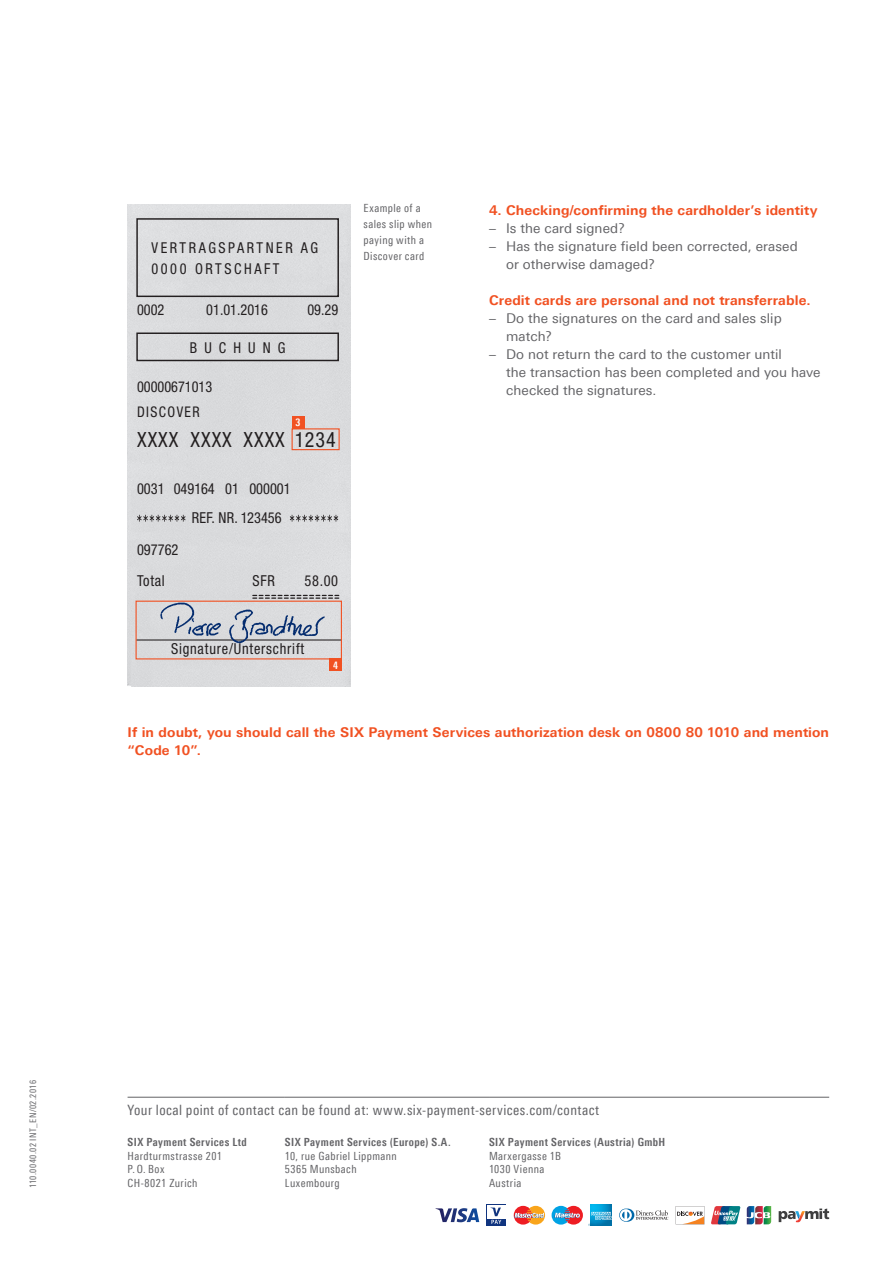
<style>
.page{position:relative;width:893px;height:1263px;background:#fff}
.page>*{position:absolute;margin:0;border:0;box-sizing:border-box;transform-origin:0 0}
.t1{font:condensed 21px "Helvetica Neue";letter-spacing:.05em;color:#231f20;scale:.95 1}
.t2{font:condensed 15.15px/29.7px "Helvetica Neue";letter-spacing:.015em;color:#231f20;scale:.95 1}
.t3{font:condensed 15.15px "Helvetica Neue";letter-spacing:.055em;color:#231f20;scale:.95 1}
.t4{font:condensed 15px/21px "Helvetica Neue";letter-spacing:.18em;color:#231f20;scale:.95 1}
.t5{font:condensed 15px "Helvetica Neue";color:#231f20;scale:.95 1}
.t6{font:condensed 15px "Helvetica Neue";letter-spacing:.5em;color:#231f20;scale:.95 1}
.t7{font:condensed 14.7px "Helvetica Neue";letter-spacing:.1em;color:#231f20;scale:.95 1}
.t8{font:14.25px "Linotype Univers 420 Cn";letter-spacing:.03em;color:#636366}
.t9{font:13.5px/18px "Linotype Univers 430";letter-spacing:.01em;color:#636366}
.t10{font:700 13.5px/18px "Linotype Univers 630";letter-spacing:.01em;color:#f15122}
.t11{font:11.25px/13.5px "Linotype Univers 420 Cn";letter-spacing:.035em;color:#636366}
.t12{font:700 11.25px "Linotype Univers 620 Cn";letter-spacing:.04em;color:#636366}
.t13{font:700 10.5px "Linotype Univers 620 Cn";color:#fff}
.t14{font:9px "Linotype Univers 420 Cn";letter-spacing:.055em;color:#636366}
</style>
<div class="page">
<img style="left:591px;top:1205px;width:21px;height:1px">
<svg style="left:747px;top:1206px;width:24px;height:18px"></svg>
<div style="left:552px;top:1206px;width:18px;height:18px;background:#00a2e4;border-radius:50%"></div>
<svg style="left:554px;top:1206px;width:58px;height:20px"></svg>
<svg style="left:514px;top:1206px;width:31px;height:18px"></svg>
<svg style="left:435px;top:1208px;width:44px;height:14px"></svg>
<svg style="left:619px;top:1208px;width:50px;height:14px"></svg>
<svg style="left:779px;top:1208px;width:50px;height:14px"></svg>
<svg style="left:711px;top:1206px;width:29px;height:18px"></svg>
<svg style="left:486px;top:1205px;width:20px;height:21px"></svg>
<div style="left:487px;top:1205px;width:18px;height:13px;background:#fff"></div>
<svg style="left:490px;top:1207px;width:11px;height:17px"></svg>
<svg style="left:676px;top:1206px;width:28px;height:18px"></svg>
<hr style="left:128px;top:1097px;width:157px;height:1px;background:#636366">
<hr style="left:285px;top:1097px;width:204px;height:1px;background:#636366">
<hr style="left:489px;top:1097px;width:340px;height:1px;background:#636366">
<div style="left:128px;top:204px;width:223px;height:482px;background:#dbdbdd"></div>
<div style="left:136px;top:218px;width:203px;height:79px;border:1px solid #231f20"></div>
<div style="left:136px;top:332px;width:203px;height:29px;border:1px solid #231f20"></div>
<svg style="left:137px;top:515px;width:48px;height:7px"></svg>
<svg style="left:290px;top:515px;width:48px;height:7px"></svg>
<svg style="left:253px;top:595px;width:86px;height:4px"></svg>
<div style="left:292px;top:428px;width:48px;height:22px;border:1px solid #f15122"></div>
<hr style="left:136px;top:639px;width:206px;height:1px;background:#231f20">
<img style="left:155px;top:596px;width:177px;height:54px">
<div style="left:136px;top:601px;width:206px;height:58px;border:1px solid #f15122"></div>
<div style="left:292px;top:416px;width:12px;height:13px;background:#f15122"></div>
<div style="left:329px;top:658px;width:13px;height:13px;background:#f15122"></div>
<p class="t4" style="left:152px;top:237px;width:177px">VERTRAGSPARTNER AG<br>0000 ORTSCHAFT</p>
<p class="t4" style="left:137px;top:299px;width:30px">0002</p>
<p class="t4" style="left:206px;top:299px;width:66px">01.01.2016</p>
<p class="t4" style="left:307px;top:299px;width:34px">09.29</p>
<p class="t6" style="left:190px;top:339px;width:102px">BUCHUNG</p>
<p class="t5" style="left:137px;top:377px;width:81px">00000671013</p>
<p class="t7" style="left:137px;top:403px;width:67px">DISCOVER</p>
<h1 class="t1" style="left:137px;top:427px;width:210px">XXXX XXXX XXXX 1234</h1>
<p class="t2" style="left:192px;top:473px;width:105px;text-indent:-55px">0031 049164 01 000001<br>REF. NR. 123456</p>
<p class="t2" style="left:137px;top:534px;width:45px;line-height:31.5px">097762<br>Total</p>
<p class="t13" style="left:296px;top:416px;width:6px">3</p>
<p class="t2" style="left:253px;top:566px;width:25px">SFR</p>
<p class="t2" style="left:305px;top:566px;width:37px">58.00</p>
<p class="t3" style="left:171px;top:639px;width:142px">Signature/Unterschrift</p>
<p class="t13" style="left:333px;top:659px;width:6px">4</p>
<p class="t11" style="left:364px;top:200px;width:70px;line-height:15.8px">Example of a sales slip when paying with a<br>Discover card</p>
<p class="t10" style="left:489px;top:201px;width:330px">4. Checking/confirming the cardholder’s identity</p>
<p class="t9" style="left:489px;top:219px;width:138px">– Is the card signed?</p>
<p class="t9" style="left:506px;top:237px;width:293px;text-indent:-17px">– Has the signature field been corrected, erased or otherwise damaged?</p>
<p class="t10" style="left:489px;top:291px;width:323px">Credit cards are personal and not transferrable.</p>
<p class="t9" style="left:506px;top:309px;width:277px;text-indent:-17px">– Do the signatures on the card and sales slip match?</p>
<p class="t9" style="left:506px;top:345px;width:316px;text-indent:-17px">– Do not return the card to the customer until<br>the transaction has been completed and you have checked the signatures.</p>
<p class="t10" style="left:128px;top:723px;width:703px">If in doubt, you should call the SIX Payment Services authorization desk on 0800 80 1010 and mention “Code 10”.</p>
<p class="t14" style="left:28px;top:1188px;width:109px;rotate:-90deg">110.0040.02 INT_EN/02.2016</p>
<p class="t8" style="left:128px;top:1101px;width:473px">Your local point of contact can be found at: www.six-payment-services.com/contact</p>
<p class="t12" style="left:128px;top:1136px;width:121px">SIX Payment Services Ltd</p>
<p class="t11" style="left:128px;top:1149px;width:96px">Hardturmstrasse 201<br>P. O. Box<br>CH-8021 Zurich</p>
<p class="t12" style="left:285px;top:1136px;width:167px">SIX Payment Services (Europe) S.A.</p>
<p class="t11" style="left:285px;top:1149px;width:114px">10, rue Gabriel Lippmann<br>5365 Munsbach<br>Luxembourg</p>
<p class="t12" style="left:489px;top:1136px;width:178px">SIX Payment Services (Austria) GmbH</p>
<p class="t11" style="left:489px;top:1149px;width:73px">Marxergasse 1B<br>1030 Vienna<br>Austria</p>
</div>
